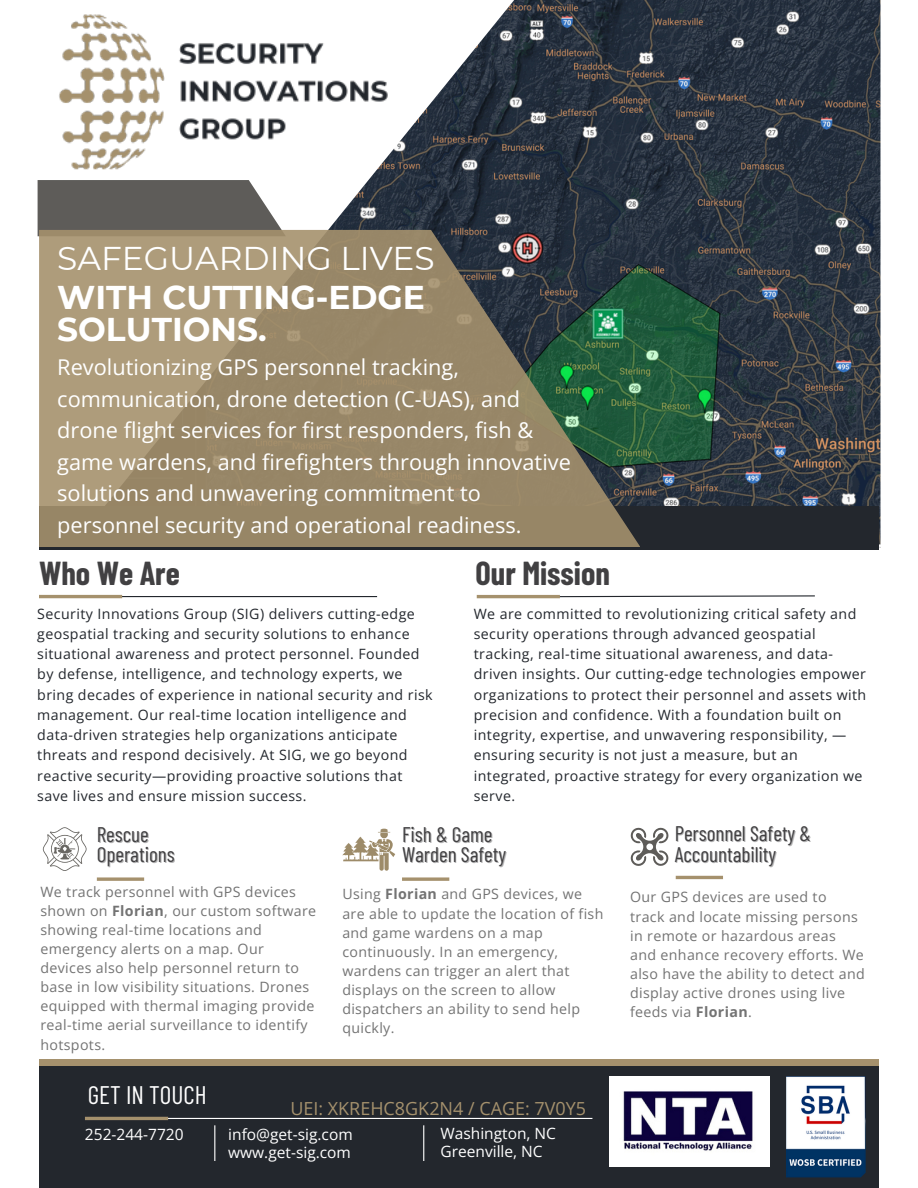
<style>
.page{position:relative;width:918px;height:1188px;background:#fff}
.page>*{position:absolute;margin:0;border:0;box-sizing:border-box;transform-origin:0 0}
.t1{font:700 32.85px/31.5px "Montserrat";color:#fff}
.t2{font:32.85px "Montserrat";color:#fff}
.t3{font:700 32.4px "Barlow Condensed";color:#414042}
.t4{font:25.35px "Barlow Condensed";color:#fff}
.t5{font:21.75px/31.5px "Open Sans";color:#fff}
.t6{font:21.15px "Barlow Condensed";color:#414042}
.t7{font:18px "Open Sans";color:#a5916d}
.t8{font:15.45px "Open Sans";color:#fff}
.t9{font:14.25px/20.2px "Open Sans";letter-spacing:.03em;color:#23272d}
.t10{font:14.25px/19.2px "Open Sans";letter-spacing:.025em;color:#737373}
.s1{font-weight:700}
</style>
<div class="page">
<img style="left:286px;top:0;width:594px;height:548px">
<svg style="left:38px;top:180px;width:248px;height:56px;background:#6a6865"></svg>
<div style="left:39px;top:506px;width:840px;height:43px;background:#23272d"></div>
<svg style="left:39px;top:230px;width:601px;height:317px;background:#8b8165"></svg>
<div style="left:39px;top:1062px;width:840px;height:126px;background:#23272d"></div>
<div style="left:39px;top:1059px;width:840px;height:7px;background:#a5916d"></div>
<hr style="left:41px;top:596px;width:336px;height:1px;background:#23272d">
<hr style="left:39px;top:595px;width:83px;height:3px;background:#a5916d">
<svg style="left:560px;top:595px;width:255px;height:3px"></svg>
<hr style="left:477px;top:595px;width:83px;height:3px;background:#a5916d">
<svg style="left:97px;top:877px;width:47px;height:4px"></svg>
<svg style="left:43px;top:827px;width:44px;height:44px"></svg>
<hr style="left:87px;top:1118px;width:505px;height:1px;background:#fff">
<hr style="left:85px;top:1117px;width:83px;height:3px;background:#a5916d">
<hr style="left:214px;top:1125px;width:1px;height:36px;background:#fff">
<hr style="left:423px;top:1125px;width:1px;height:36px;background:#fff">
<img style="left:786px;top:1076px;width:80px;height:101px">
<img style="left:609px;top:1076px;width:160px;height:90px">
<img style="left:39px;top:0;width:388px;height:184px">
<svg style="left:342px;top:829px;width:53px;height:41px"></svg>
<svg style="left:402px;top:877px;width:47px;height:4px"></svg>
<hr style="left:676px;top:876px;width:47px;height:3px;background:#a5916d">
<svg style="left:630px;top:827px;width:39px;height:39px"></svg>
<h5 class="t2" style="left:57px;top:238px;width:379px">SAFEGUARDING LIVES</h5>
<p class="t1" style="left:57px;top:282px;width:369px">WITH CUTTING-EDGE<br>SOLUTIONS.</p>
<p class="t5" style="left:57px;top:351px;width:515px">Revolutionizing GPS personnel tracking, communication, drone detection (C-UAS), and drone flight services for first responders, fish &amp; game wardens, and firefighters through innovative solutions and unwavering commitment to personnel security and operational readiness.</p>
<p class="t3" style="left:39px;top:553px;width:142px">Who We Are</p>
<h2 class="t3" style="left:475px;top:553px;width:136px">Our Mission</h2>
<p class="t9" style="left:37px;top:603px;width:397px">Security Innovations Group (SIG) delivers cutting-edge geospatial tracking and security solutions to enhance situational awareness and protect personnel. Founded by defense, intelligence, and technology experts, we bring decades of experience in national security and risk management. Our real-time location intelligence and data-driven strategies help organizations anticipate threats and respond decisively. At SIG, we go beyond reactive security—providing proactive solutions that save lives and ensure mission success.</p>
<p class="t9" style="left:474px;top:603px;width:394px">We are committed to revolutionizing critical safety and security operations through advanced geospatial tracking, real-time situational awareness, and data&shy;driven insights. Our cutting-edge technologies empower organizations to protect their personnel and assets with precision and confidence. With a foundation built on integrity, expertise, and unwavering responsibility, — ensuring security is not just a measure, but an integrated, proactive strategy for every organization we serve.</p>
<h3 class="t6" style="left:97px;top:820px;width:53px">Rescue</h3>
<p class="t6" style="left:97px;top:841px;width:79px">Operations</p>
<h1 class="t10" style="left:40px;top:881px;width:277px">We track personnel with GPS devices shown on <span class="s1">Florian</span>, our custom software showing real-time locations and emergency alerts on a map. Our devices also help personnel return to base in low visibility situations. Drones equipped with thermal imaging provide real-time aerial surveillance to identify hotspots.</h1>
<p class="t6" style="left:402px;top:821px;width:92px">Fish &amp; Game</p>
<h3 class="t6" style="left:402px;top:841px;width:106px">Warden Safety</h3>
<p class="t10" style="left:342px;top:884px;width:263px">Using <span class="s1">Florian</span> and GPS devices, we are able to update the location of fish and game wardens on a map continuously. In an emergency, wardens can trigger an alert that displays on the screen to allow dispatchers an ability to send help quickly.</p>
<p class="t4" style="left:88px;top:1079px;width:120px">GET IN TOUCH</p>
<p class="t8" style="left:85px;top:1123px;width:100px">252-244-7720</p>
<p class="t7" style="left:290px;top:1095px;width:297px">UEI: XKREHC8GK2N4 / CAGE: 7V0Y5</p>
<h5 class="t8" style="left:440px;top:1122px;width:117px">Washington, NC</h5>
<h5 class="t8" style="left:228px;top:1123px;width:126px">info@get-sig.com</h5>
<h5 class="t8" style="left:228px;top:1141px;width:124px">www.get-sig.com</h5>
<p class="t8" style="left:440px;top:1140px;width:104px">Greenville, NC</p>
<p class="t6" style="left:675px;top:820px;width:138px">Personnel Safety &amp;</p>
<p class="t6" style="left:675px;top:841px;width:103px">Accountability</p>
<p class="t10" style="left:630px;top:887px;width:198px">Our GPS devices are used to</p>
<p class="t10" style="left:630px;top:906px;width:236px">track and locate missing persons in remote or hazardous areas and enhance recovery efforts. We also have the ability to detect and display active drones using live feeds via <span class="s1">Florian</span>.</p>
</div>
